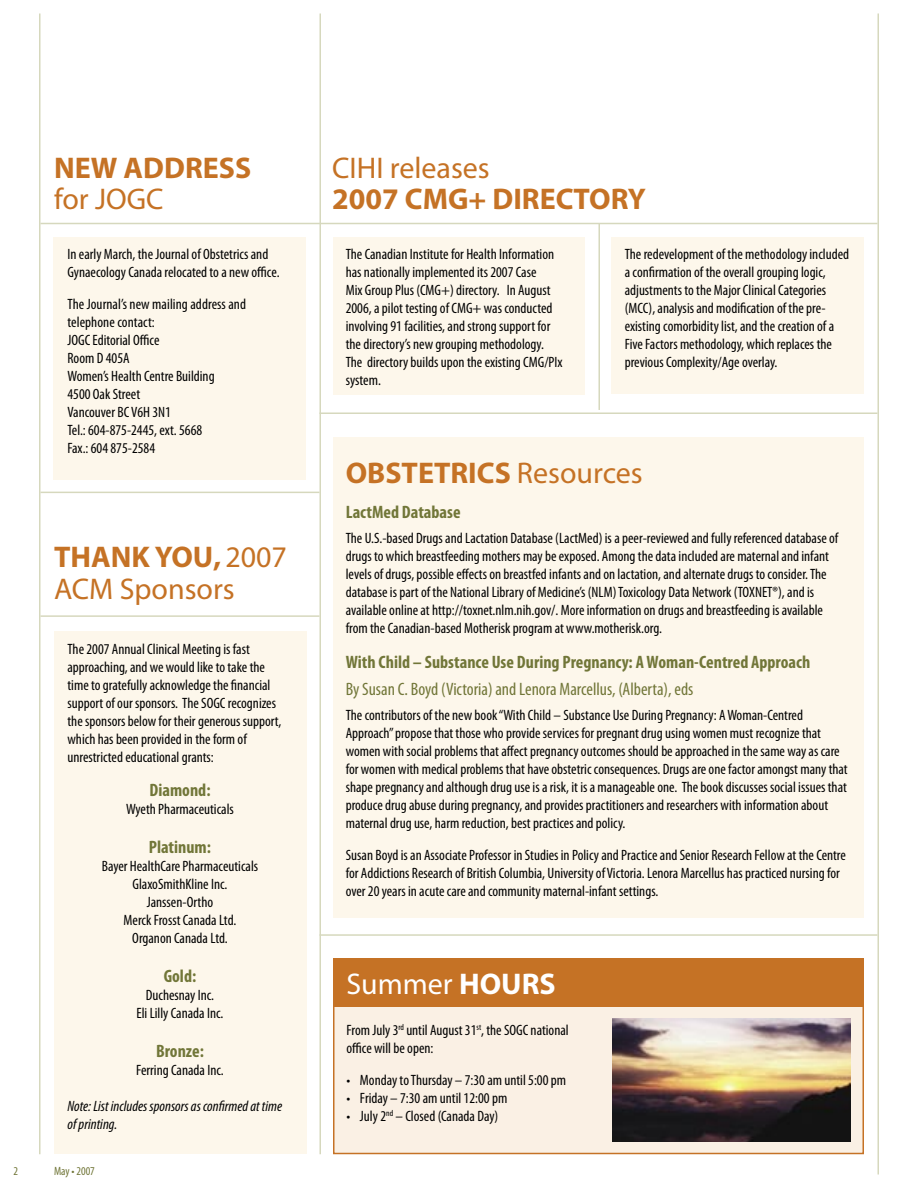
<style>
.page{position:relative;width:918px;height:1188px;background:#fff}
.page>*{position:absolute;margin:0;border:0;box-sizing:border-box;transform-origin:0 0}
.t1{font:700 30px "Myriad";color:#c57225}
.t2{font:30px/31.5px "Myriad";color:#c57225}
.t3{font:30px "Myriad";color:#fff}
.t4{font:700 condensed 18px "Myriad Pro";color:#717638}
.t5{font:condensed 18px "Myriad Pro";color:#717638}
.t6{font:condensed 15px/18px "Myriad Pro";color:#000}
.t7{font:italic condensed 15px/18px "Myriad Pro";color:#000}
.t8{font:condensed 12px "Myriad Pro";color:#717638}
.s1{font-weight:700}
.s2{font-weight:400}
</style>
<div class="page">
<div style="left:612px;top:237px;width:252px;height:156px;background:#fdf7eb"></div>
<hr style="left:599px;top:224px;width:1px;height:186px;background:#d6d8bd">
<div style="left:333px;top:237px;width:252px;height:158px;background:#fdf7eb"></div>
<div style="left:54px;top:237px;width:252px;height:243px;background:#fdf7eb"></div>
<hr style="left:41px;top:223px;width:837px;height:1px;background:#d6d8bd">
<hr style="left:320px;top:13px;width:1px;height:1141px;background:#d6d8bd">
<hr style="left:878px;top:13px;width:1px;height:1161px;background:#d6d8bd">
<hr style="left:39px;top:13px;width:2px;height:1141px;background:#d6d8bd">
<hr style="left:41px;top:492px;width:279px;height:1px;background:#d6d8bd">
<div style="left:54px;top:631px;width:252px;height:523px;background:#fdf7eb"></div>
<hr style="left:41px;top:615px;width:279px;height:2px;background:#d6d8bd">
<hr style="left:320px;top:412px;width:558px;height:2px;background:#d6d8bd">
<div style="left:333px;top:437px;width:531px;height:481px;background:#fdf7eb"></div>
<hr style="left:320px;top:934px;width:558px;height:2px;background:#d6d8bd">
<div style="left:334px;top:960px;width:529px;height:193px;background:#faf0e4"></div>
<div style="left:333px;top:959px;width:531px;height:195px;border:2px solid #c57225"></div>
<div style="left:333px;top:958px;width:531px;height:49px;background:#c57225"></div>
<img style="left:612px;top:1019px;width:238px;height:123px">
<h1 class="t1" style="left:54px;top:152px;width:199px">NEW ADDRESS</h1>
<h1 class="t2" style="left:54px;top:185px;width:111px">for JOGC</h1>
<p class="t6" style="left:68px;top:246px;width:214px">In early March, the Journal of Obstetrics and<br>Gynaecology Canada relocated to a new office.</p>
<p class="t6" style="left:68px;top:295px;width:180px">The Journal’s new mailing address and telephone contact:<br>JOGC Editorial Office<br>Room D 405A<br>Women’s Health Centre Building<br>4500 Oak Street<br>Vancouver BC V6H 3N1<br>Tel.: 604-875-2445, ext. 5668<br>Fax.: 604 875-2584</p>
<h1 class="t2" style="left:54px;top:543px;width:235px"><span class="s1">THANK YOU,</span> 2007<br>ACM Sponsors</h1>
<p class="t6" style="left:68px;top:640px;width:216px">The 2007 Annual Clinical Meeting is fast approaching, and we would like to take the time to gratefully acknowledge the financial support of our sponsors. The SOGC recognizes the sponsors below for their generous support, which has been provided in the form of unrestricted educational grants:</p>
<p class="t4" style="left:149px;top:780px;width:63px">Diamond:</p>
<p class="t6" style="left:126px;top:800px;width:109px">Wyeth Pharmaceuticals</p>
<p class="t4" style="left:149px;top:837px;width:64px">Platinum:</p>
<p class="t6" style="left:102px;top:857px;width:158px;text-align:center">Bayer HealthCare Pharmaceuticals<br>GlaxoSmithKline Inc.<br>Janssen-Ortho<br>Merck Frosst Canada Ltd.<br>Organon Canada Ltd.</p>
<p class="t4" style="left:164px;top:966px;width:34px">Gold:</p>
<p class="t6" style="left:137px;top:986px;width:88px;text-align:center">Duchesnay Inc.<br>Eli Lilly Canada Inc.</p>
<p class="t4" style="left:156px;top:1041px;width:49px">Bronze:</p>
<p class="t6" style="left:136px;top:1061px;width:89px">Ferring Canada Inc.</p>
<p class="t7" style="left:68px;top:1097px;width:216px">Note: List includes sponsors as confirmed at time of printing.</p>
<p class="t8" style="left:14px;top:1164px;width:6px">2</p>
<p class="t8" style="left:54px;top:1164px;width:42px">May • 2007</p>
<h1 class="t2" style="left:332px;top:153px;width:159px">CIHI releases</h1>
<h1 class="t1" style="left:332px;top:184px;width:315px">2007 CMG+ DIRECTORY</h1>
<p class="t6" style="left:346px;top:246px;width:218px">The Canadian Institute for Health Information has nationally implemented its 2007 Case<br>Mix Group Plus (CMG+) directory. In August 2006, a pilot testing of CMG+ was conducted involving 91 facilities, and strong support for the directory’s new grouping methodology.<br>The directory builds upon the existing CMG/PIx system.</p>
<p class="t6" style="left:625px;top:246px;width:226px">The redevelopment of the methodology included a confirmation of the overall grouping logic, adjustments to the Major Clinical Categories (MCC), analysis and modification of the pre&shy;existing comorbidity list, and the creation of a Five Factors methodology, which replaces the previous Complexity/Age overlay.</p>
<h1 class="t1" style="left:346px;top:457px;width:299px">OBSTETRICS <span class="s2">Resources</span></h1>
<p class="t4" style="left:346px;top:503px;width:116px">LactMed Database</p>
<p class="t6" style="left:346px;top:530px;width:494px">The U.S.-based Drugs and Lactation Database (LactMed) is a peer-reviewed and fully referenced database of drugs to which breastfeeding mothers may be exposed. Among the data included are maternal and infant levels of drugs, possible effects on breastfed infants and on lactation, and alternate drugs to consider. The database is part of the National Library of Medicine’s (NLM) Toxicology Data Network (TOXNET®), and is available online at http://toxnet.nlm.nih.gov/. More information on drugs and breastfeeding is available from the Canadian-based Motherisk program at www.motherisk.org.</p>
<p class="t4" style="left:346px;top:652px;width:466px">With Child – Substance Use During Pregnancy: A Woman-Centred Approach</p>
<p class="t5" style="left:346px;top:680px;width:349px">By Susan C. Boyd (Victoria) and Lenora Marcellus, (Alberta), eds</p>
<p class="t6" style="left:346px;top:707px;width:504px">The contributors of the new book “With Child – Substance Use During Pregnancy: A Woman-Centred Approach” propose that those who provide services for pregnant drug using women must recognize that women with social problems that affect pregnancy outcomes should be approached in the same way as care for women with medical problems that have obstetric consequences. Drugs are one factor amongst many that shape pregnancy and although drug use is a risk, it is a manageable one. The book discusses social issues that produce drug abuse during pregnancy, and provides practitioners and researchers with information about maternal drug use, harm reduction, best practices and policy.</p>
<p class="t6" style="left:346px;top:846px;width:502px">Susan Boyd is an Associate Professor in Studies in Policy and Practice and Senior Research Fellow at the Centre for Addictions Research of British Columbia, University of Victoria. Lenora Marcellus has practiced nursing for over 20 years in acute care and community maternal-infant settings.</p>
<h1 class="t3" style="left:347px;top:969px;width:211px">Summer <span class="s1">HOURS</span></h1>
<p class="t6" style="left:346px;top:1021px;width:224px">From July 3<sup>rd</sup> until August 31<sup>st</sup>, the SOGC national office will be open:</p>
<p class="t6" style="left:346px;top:1071px;width:221px">• Monday to Thursday – 7:30 am until 5:00 pm</p>
<p class="t6" style="left:346px;top:1089px;width:162px">• Friday – 7:30 am until 12:00 pm</p>
<p class="t6" style="left:346px;top:1107px;width:153px">• July 2<sup>nd</sup> – Closed (Canada Day)</p>
</div>
